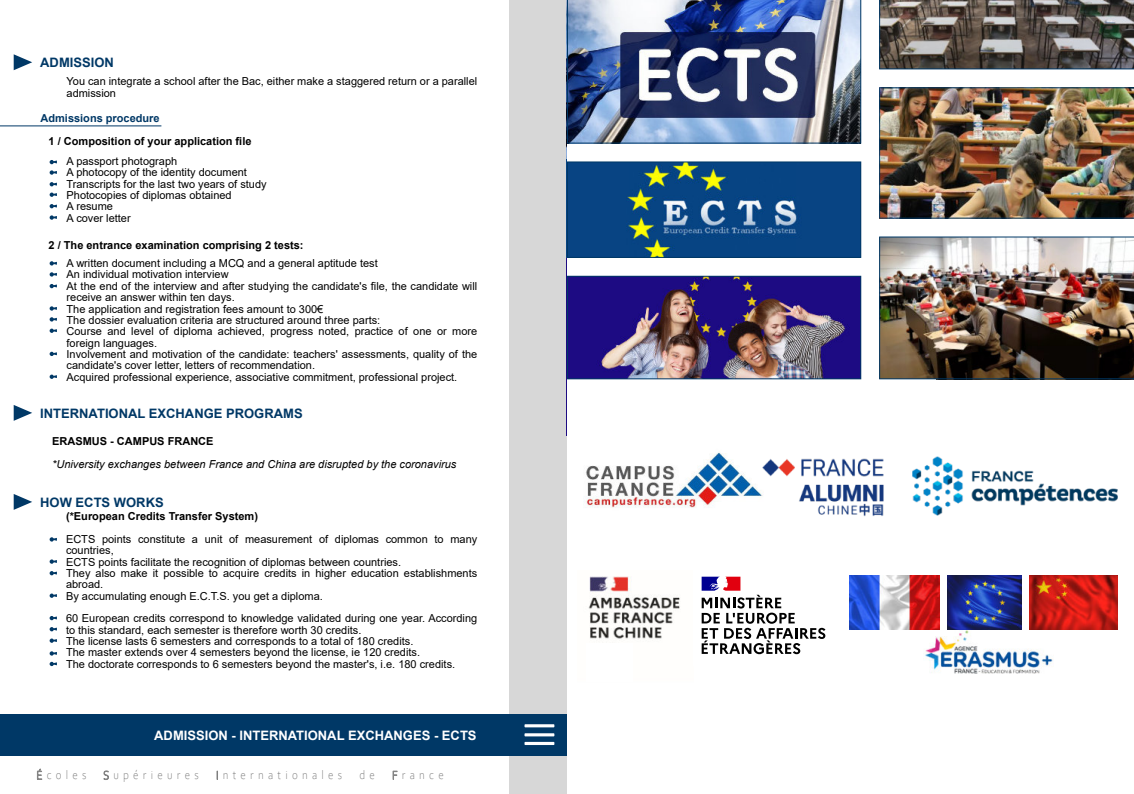
<style>
.page{position:relative;width:1134px;height:794px;background:#fff}
.page>*{position:absolute;margin:0;border:0;box-sizing:border-box;transform-origin:0 0}
.t1{font:700 13px "Arial";color:#003866}
.t2{font:700 13px "Arial";color:#fff}
.t3{font:300 12.7px "Corbel";letter-spacing:.38em;color:#727272;scale:.88 1}
.t4{font:11px/11.4px "Arial";color:#000}
.t5{font:700 11px "Arial";color:#000}
.t6{font:italic 11px "Arial";color:#000}
.t7{font:700 11px "Arial";color:#003866}
</style>
<div class="page">
<div style="left:509px;top:0;width:58px;height:794px;background:#d7d7d7"></div>
<div style="left:0;top:714px;width:567px;height:41px;background:#003866"></div>
<hr style="left:524px;top:724px;width:30px;height:3px;background:#fff">
<hr style="left:524px;top:733px;width:30px;height:3px;background:#fff">
<hr style="left:524px;top:742px;width:30px;height:3px;background:#fff">
<hr style="left:0;top:125px;width:161px;height:1px;background:#003866">
<img style="left:588px;top:576px;width:92px;height:63px">
<img style="left:585px;top:452px;width:174px;height:56px">
<img style="left:759px;top:458px;width:125px;height:59px">
<svg style="left:702px;top:576px;width:123px;height:78px"></svg>
<img style="left:913px;top:456px;width:204px;height:59px">
<img style="left:849px;top:575px;width:91px;height:55px">
<img style="left:947px;top:575px;width:75px;height:55px">
<img style="left:1030px;top:575px;width:87px;height:55px">
<img style="left:925px;top:630px;width:128px;height:43px">
<img style="left:567px;top:0;width:294px;height:144px">
<svg style="left:879px;top:0;width:255px;height:69px;background:#615c57"></svg>
<img style="left:879px;top:87px;width:255px;height:132px">
<svg style="left:567px;top:161px;width:294px;height:97px;background:#1b5382"></svg>
<img style="left:567px;top:276px;width:294px;height:103px">
<img style="left:879px;top:236px;width:255px;height:143px">
<svg style="left:50px;top:160px;width:7px;height:4px"></svg>
<svg style="left:50px;top:170px;width:7px;height:5px"></svg>
<svg style="left:50px;top:182px;width:7px;height:4px"></svg>
<svg style="left:50px;top:192px;width:7px;height:5px"></svg>
<svg style="left:50px;top:204px;width:7px;height:4px"></svg>
<svg style="left:50px;top:215px;width:7px;height:5px"></svg>
<svg style="left:50px;top:261px;width:7px;height:4px"></svg>
<svg style="left:50px;top:272px;width:7px;height:4px"></svg>
<svg style="left:50px;top:284px;width:7px;height:4px"></svg>
<svg style="left:50px;top:306px;width:7px;height:5px"></svg>
<svg style="left:50px;top:317px;width:7px;height:4px"></svg>
<svg style="left:50px;top:328px;width:7px;height:5px"></svg>
<svg style="left:50px;top:352px;width:7px;height:4px"></svg>
<svg style="left:50px;top:374px;width:7px;height:5px"></svg>
<svg style="left:50px;top:537px;width:7px;height:4px"></svg>
<svg style="left:50px;top:559px;width:7px;height:5px"></svg>
<svg style="left:50px;top:571px;width:7px;height:4px"></svg>
<svg style="left:50px;top:593px;width:7px;height:5px"></svg>
<svg style="left:50px;top:616px;width:7px;height:4px"></svg>
<svg style="left:50px;top:627px;width:7px;height:4px"></svg>
<svg style="left:50px;top:638px;width:7px;height:5px"></svg>
<svg style="left:50px;top:651px;width:7px;height:4px"></svg>
<svg style="left:50px;top:662px;width:7px;height:4px"></svg>
<svg style="left:14px;top:54px;width:18px;height:16px"></svg>
<svg style="left:14px;top:405px;width:18px;height:16px"></svg>
<svg style="left:14px;top:494px;width:18px;height:16px"></svg>
<svg style="left:37px;top:768px;width:5px;height:12px"></svg>
<svg style="left:103px;top:770px;width:6px;height:10px"></svg>
<svg style="left:392px;top:770px;width:6px;height:10px"></svg>
<p class="t1" style="left:40px;top:57px;width:75px">ADMISSION</p>
<p class="t4" style="left:67px;top:77px;width:412px">You can integrate a school after the Bac, either make a staggered return or a parallel admission</p>
<p class="t7" style="left:40px;top:114px;width:121px">Admissions procedure</p>
<p class="t5" style="left:49px;top:137px;width:204px">1 / Composition of your application file</p>
<p class="t4" style="left:67px;top:156px;width:202px">A passport photograph<br>A photocopy of the identity document<br>Transcripts for the last two years of study<br>Photocopies of diplomas obtained<br>A resume<br>A cover letter</p>
<p class="t4" style="left:67px;top:258px;width:412px">A written document including a MCQ and a general aptitude test<br>An individual motivation interview<br>At the end of the interview and after studying the candidate's file, the candidate will receive an answer within ten days.<br>The application and registration fees amount to 300€<br>The dossier evaluation criteria are structured around three parts:<br>Course and level of diploma achieved, progress noted, practice of one or more foreign languages.<br>Involvement and motivation of the candidate: teachers' assessments, quality of the candidate's cover letter, letters of recommendation.<br>Acquired professional experience, associative commitment, professional project.</p>
<p class="t5" style="left:49px;top:241px;width:256px">2 / The entrance examination comprising 2 tests:</p>
<p class="t1" style="left:40px;top:408px;width:264px">INTERNATIONAL EXCHANGE PROGRAMS</p>
<p class="t5" style="left:52px;top:437px;width:163px">ERASMUS - CAMPUS FRANCE</p>
<p class="t6" style="left:52px;top:460px;width:406px">*University exchanges between France and China are disrupted by the coronavirus</p>
<p class="t1" style="left:40px;top:497px;width:125px">HOW ECTS WORKS</p>
<p class="t5" style="left:66px;top:512px;width:193px">(*European Credits Transfer System)</p>
<p class="t4" style="left:66px;top:534px;width:413px">ECTS points constitute a unit of measurement of diplomas common to many countries,<br>ECTS points facilitate the recognition of diplomas between countries.<br>They also make it possible to acquire credits in higher education establishments abroad.<br>By accumulating enough E.C.T.S. you get a diploma.</p>
<p class="t4" style="left:66px;top:614px;width:413px">60 European credits correspond to knowledge validated during one year. According to this standard, each semester is therefore worth 30 credits.<br>The license lasts 6 semesters and corresponds to a total of 180 credits.<br>The master extends over 4 semesters beyond the license, ie 120 credits.<br>The doctorate corresponds to 6 semesters beyond the master's, i.e. 180 credits.</p>
<p class="t2" style="left:154px;top:730px;width:324px">ADMISSION - INTERNATIONAL EXCHANGES - ECTS</p>
<p class="t3" style="left:47px;top:770px;width:47px">coles</p>
<p class="t3" style="left:113px;top:770px;width:99px">upérieures</p>
<p class="t3" style="left:223px;top:770px;width:137px">nternationales</p>
<p class="t3" style="left:359px;top:770px;width:19px">d e</p>
<p class="t3" style="left:402px;top:770px;width:49px">rance</p>
</div>
